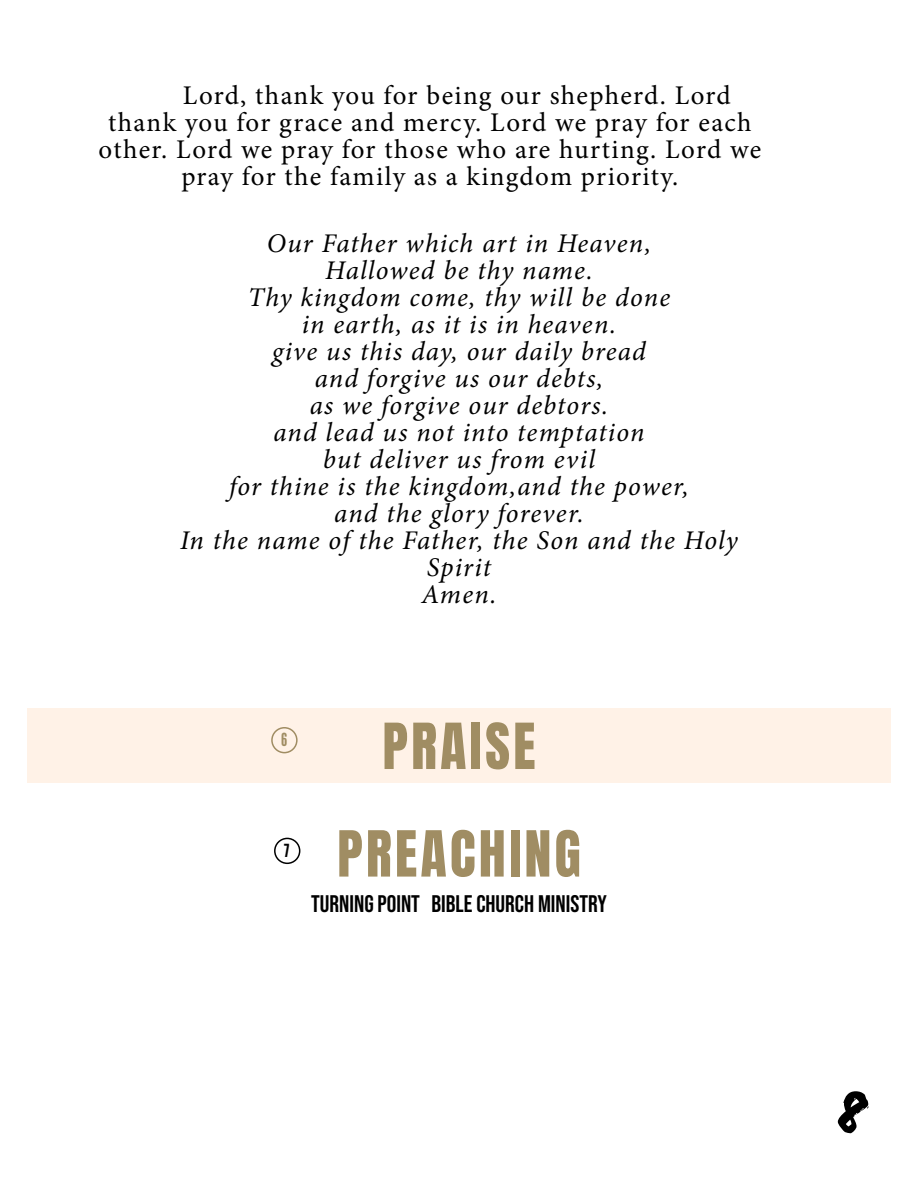
<style>
.page{position:relative;width:918px;height:1188px;background:#fff}
.page>*{position:absolute;margin:0;border:0;box-sizing:border-box;transform-origin:0 0}
.t1{font:60px "Flood Std";color:#000}
.t2{font:54px/107.6px "Anton";letter-spacing:.06em;color:#a08d63;text-align:center}
.t3{font:italic 27px/27px "Minion Pro";letter-spacing:.04em;color:#000;text-align:center}
.t4{font:27px "Minion Pro";letter-spacing:.045em;color:#000}
.t5{font:24px "Bebas Neue";color:#000}
.t6{font:18px "League Gothic";color:#a08d63}
.t7{font:18px "League Gothic";color:#000}
</style>
<div class="page">
<div style="left:27px;top:709px;width:864px;height:74px;background:#fff2e7"></div>
<div style="left:271px;top:727px;width:27px;height:26px;border:2px solid #a08d63;border-radius:50%"></div>
<div style="left:274px;top:838px;width:26px;height:26px;border:2px solid #000;border-radius:50%"></div>
<p class="t4" style="left:183px;top:77px;width:549px">Lord, thank you for being our shepherd. Lord</p>
<p class="t4" style="left:108px;top:104px;width:645px">thank you for grace and mercy. Lord we pray for each</p>
<p class="t4" style="left:99px;top:131px;width:664px">other. Lord we pray for those who are hurting. Lord we</p>
<p class="t4" style="left:181px;top:158px;width:499px">pray for the family as a kingdom priority.</p>
<p class="t3" style="left:180px;top:230px;width:559px">Our Father which art in Heaven,<br>Hallowed be thy name.<br>Thy kingdom come, thy will be done<br>in earth, as it is in heaven.<br>give us this day, our daily bread<br>and forgive us our debts,<br>as we forgive our debtors.<br>and lead us not into temptation<br>but deliver us from evil<br>for thine is the kingdom,and the power,<br>and the glory forever.<br>In the name of the Father, the Son and the Holy<br>Spirit<br>Amen.</p>
<p class="t6" style="left:281px;top:729px;width:8px">6</p>
<p class="t7" style="left:284px;top:840px;width:7px">7</p>
<h2 class="t2" style="left:337px;top:697px;width:245px">PRAISE<br>PREACHING</h2>
<p class="t5" style="left:311px;top:890px;width:297px">TURNING POINT BIBLE CHURCH MINISTRY</p>
<h1 class="t1" style="left:836px;top:1076px;width:35px">8</h1>
</div>
